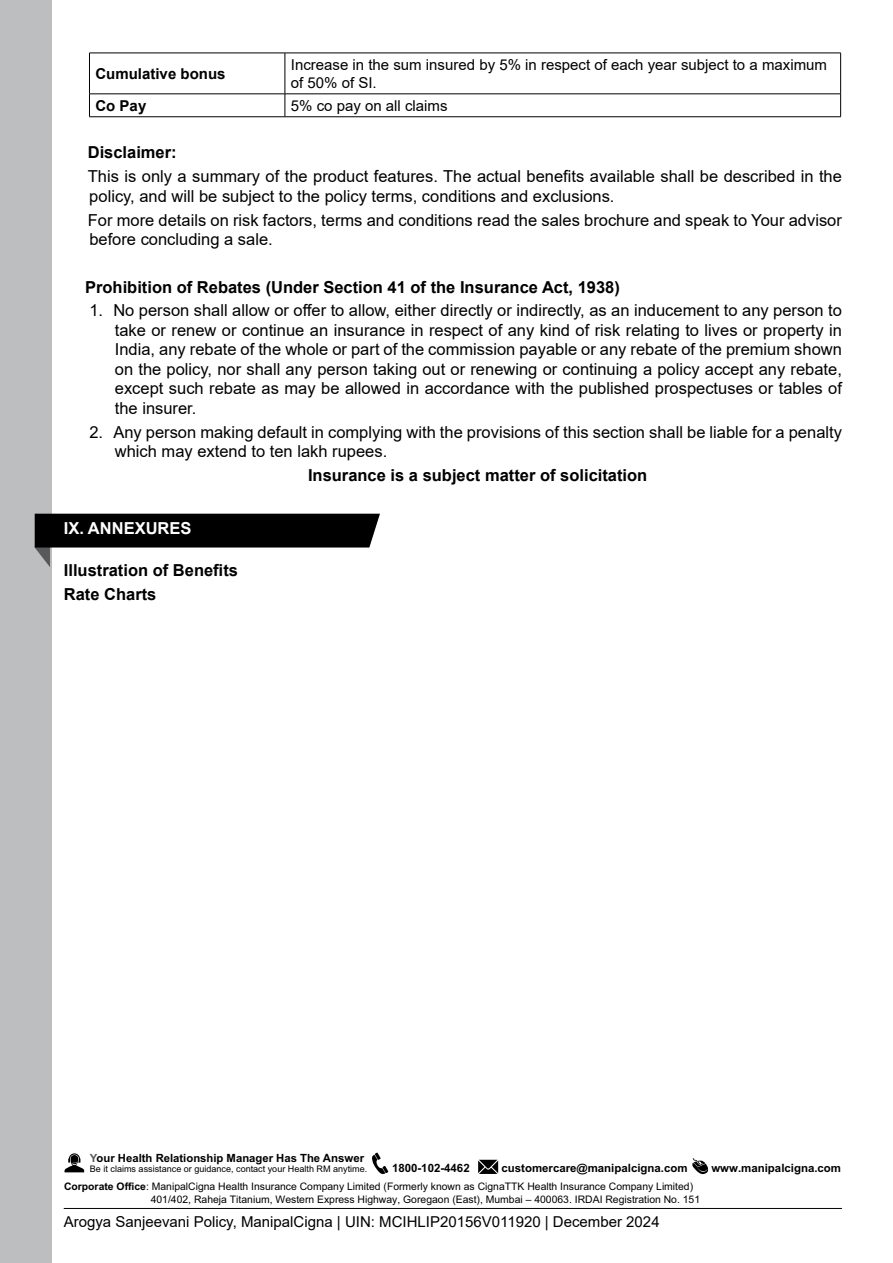
<style>
.page{position:relative;width:893px;height:1263px;background:#fff}
.page>*{position:absolute;margin:0;border:0;box-sizing:border-box;transform-origin:0 0}
.t1{font:16.5px/19.5px "Arial";color:#000}
.t2{font:700 16.5px/23.7px "Arial";color:#000}
.t3{font:700 16.5px "Arial";color:#fff}
.t4{font:15px/18px "Arial";color:#000}
.t5{font:700 15px "Arial";color:#000}
.t6{font:700 11.4px "Arial";color:#000}
.t7{font:700 11.25px "Arial";color:#000}
.t8{font:10.35px/12.5px "Arial";color:#000}
.t9{font:9px "Arial";color:#000}
.s1{color:#58595b}
.s2{font-size:11.4px}
.s3{font-weight:700}
</style>
<div class="page">
<div style="left:0;top:0;width:51px;height:1263px;background:#bcbec0"></div>
<hr style="left:89px;top:53px;width:196px;height:1px;background:#000">
<hr style="left:89px;top:53px;width:1px;height:41px;background:#000">
<hr style="left:285px;top:53px;width:556px;height:1px;background:#000">
<hr style="left:285px;top:53px;width:1px;height:41px;background:#000">
<hr style="left:840px;top:53px;width:1px;height:41px;background:#000">
<hr style="left:89px;top:94px;width:196px;height:1px;background:#000">
<svg style="left:89px;top:95px;width:1px;height:21px"></svg>
<hr style="left:285px;top:94px;width:556px;height:1px;background:#000">
<svg style="left:285px;top:94px;width:1px;height:22px"></svg>
<svg style="left:840px;top:94px;width:1px;height:22px"></svg>
<hr style="left:89px;top:116px;width:196px;height:1px;background:#000">
<hr style="left:285px;top:116px;width:556px;height:1px;background:#000">
<svg style="left:35px;top:514px;width:345px;height:53px"></svg>
<svg style="left:65px;top:1153px;width:19px;height:19px"></svg>
<svg style="left:372px;top:1152px;width:16px;height:22px"></svg>
<svg style="left:478px;top:1160px;width:20px;height:14px"></svg>
<svg style="left:692px;top:1158px;width:16px;height:16px"></svg>
<hr style="left:64px;top:1208px;width:778px;height:1px;background:#000">
<p class="t5" style="left:95px;top:63px;width:132px">Cumulative bonus</p>
<p class="t4" style="left:291px;top:55px;width:538px">Increase in the sum insured by 5% in respect of each year subject to a maximum of 50% of SI.</p>
<p class="t5" style="left:95px;top:95px;width:52px">Co Pay</p>
<p class="t4" style="left:291px;top:96px;width:158px">5% co pay on all claims</p>
<p class="t2" style="left:88px;top:141px;width:90px">Disclaimer:</p>
<p class="t1" style="left:88px;top:167px;width:756px">This is only a summary of the product features. The actual benefits available shall be described in the policy, and will be subject to the policy terms, conditions and exclusions.</p>
<p class="t1" style="left:88px;top:210px;width:756px">For more details on risk factors, terms and conditions read the sales brochure and speak to Your advisor before concluding a sale.</p>
<p class="t2" style="left:85px;top:275px;width:536px">Prohibition of Rebates (Under Section 41 of the Insurance Act, 1938)</p>
<p class="t1" style="left:115px;top:301px;width:729px;text-align:justify;text-indent:-26px">1. No person shall allow or offer to allow, either directly or indirectly, as an inducement to any person to take or renew or continue an insurance in respect of any kind of risk relating to lives or property in India, any rebate of the whole or part of the commission payable or any rebate of the premium shown on the policy, nor shall any person taking out or renewing or continuing a policy accept any rebate, except such rebate as may be allowed in accordance with the published prospectuses or tables of the insurer.</p>
<p class="t1" style="left:115px;top:422px;width:729px;text-indent:-26px">2. Any person making default in complying with the provisions of this section shall be liable for a penalty which may extend to ten lakh rupees.</p>
<p class="t2" style="left:308px;top:463px;width:341px">Insurance is a subject matter of solicitation</p>
<p class="t3" style="left:64px;top:517px;width:129px">IX. ANNEXURES</p>
<p class="t2" style="left:64px;top:558px;width:176px">Illustration of Benefits<br>Rate Charts</p>
<p class="t7" style="left:90px;top:1150px;width:276px"><span class="s1">Y</span>our Health Relationship Manager Has The <span class="s2">Answer</span></p>
<p class="t9" style="left:90px;top:1163px;width:279px">Be it claims assistance or guidance, contact your Health RM anytime.</p>
<p class="t6" style="left:392px;top:1160px;width:79px">1800-102-4462</p>
<p class="t6" style="left:501px;top:1159px;width:188px">customercare@manipalcigna.com</p>
<p class="t8" style="left:151px;top:1180px;width:551px;text-indent:-87px"><span class="s3">Corporate Office</span>: ManipalCigna Health Insurance Company Limited (Formerly known as CignaTTK Health Insurance Company Limited)<br>401/402, Raheja Titanium, Western Express Highway, Goregaon (East), Mumbai – 400063. IRDAI Registration No. 151</p>
<p class="t4" style="left:64px;top:1212px;width:597px">Arogya Sanjeevani Policy, ManipalCigna | UIN: MCIHLIP20156V011920 | December 2024</p>
<p class="t6" style="left:711px;top:1159px;width:131px">www.manipalcigna.com</p>
</div>
